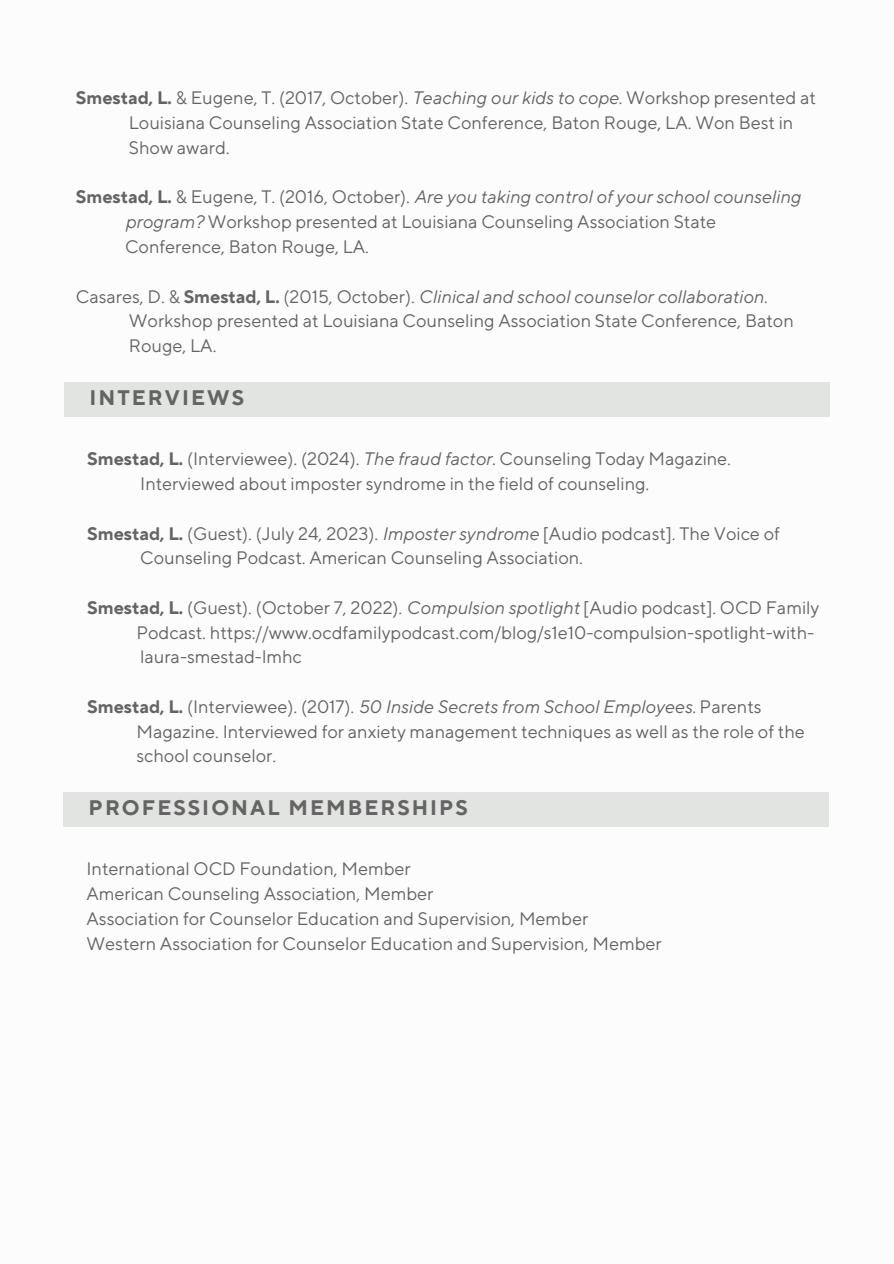
<style>
.page{position:relative;width:894px;height:1264px;background:#fff}
.page>*{position:absolute;margin:0;border:0;box-sizing:border-box;transform-origin:0 0}
.t1{font:700 21px "TT Norms Pro";letter-spacing:.1em;color:#646464}
.t2{font:18px "TT Norms Pro";color:#646464}
.t3{font:italic 18px "TT Norms Pro";color:#646464}
.s1{font-weight:700}
.s2{font-style:italic}
.s3{font-weight:700;font-style:normal}
.s4{font-style:normal}
</style>
<div class="page">
<div style="left:64px;top:382px;width:382px;height:34px;background:#e1e4e0"></div>
<div style="left:446px;top:382px;width:383px;height:34px;background:#e1e4e0"></div>
<div style="left:63px;top:792px;width:383px;height:34px;background:#e1e4e0"></div>
<div style="left:446px;top:792px;width:382px;height:34px;background:#e1e4e0"></div>
<p class="t2" style="left:76px;top:87px;width:741px"><span class="s1">Smestad, L.</span> &amp; Eugene, T. (2017, October). <span class="s2">Teaching our kids to cope.</span> Workshop presented at</p>
<p class="t2" style="left:129px;top:112px;width:665px">Louisiana Counseling Association State Conference, Baton Rouge, LA. Won Best in</p>
<p class="t2" style="left:129px;top:137px;width:102px">Show award.</p>
<p class="t3" style="left:76px;top:186px;width:726px"><span class="s3">Smestad, L.</span> <span class="s4">&amp; Eugene, T. (2016, October).</span> Are you taking control of your school counseling</p>
<p class="t2" style="left:125px;top:211px;width:592px"><span class="s2">program?</span> Workshop presented at Louisiana Counseling Association State</p>
<p class="t2" style="left:125px;top:236px;width:245px">Conference, Baton Rouge, LA.</p>
<p class="t3" style="left:76px;top:285px;width:693px"><span class="s4">Casares, D. &amp;</span> <span class="s3">Smestad, L.</span> <span class="s4">(2015, October).</span> Clinical and school counselor collaboration.</p>
<p class="t2" style="left:129px;top:310px;width:666px">Workshop presented at Louisiana Counseling Association State Conference, Baton</p>
<p class="t2" style="left:129px;top:335px;width:89px">Rouge, LA.</p>
<p class="t1" style="left:89px;top:385px;width:156px">INTERVIEWS</p>
<h1 class="t2" style="left:87px;top:448px;width:645px"><span class="s1">Smestad, L.</span> (Interviewee). (2024). <span class="s2">The fraud factor.</span> Counseling Today Magazine.</h1>
<p class="t2" style="left:140px;top:473px;width:510px">Interviewed about imposter syndrome in the field of counseling.</p>
<p class="t2" style="left:87px;top:522px;width:694px"><span class="s1">Smestad, L.</span> (Guest). (July 24, 2023). <span class="s2">Imposter syndrome</span> [Audio podcast]. The Voice of</p>
<p class="t2" style="left:140px;top:547px;width:444px">Counseling Podcast. American Counseling Association.</p>
<p class="t2" style="left:87px;top:596px;width:733px"><span class="s1">Smestad, L.</span> (Guest). (October 7, 2022). <span class="s2">Compulsion spotlight</span> [Audio podcast]. OCD Family</p>
<p class="t2" style="left:136px;top:621px;width:679px">Podcast. https://www.ocdfamilypodcast.com/blog/s1e10-compulsion-spotlight-with-</p>
<p class="t2" style="left:140px;top:646px;width:163px">laura-smestad-lmhc</p>
<p class="t3" style="left:87px;top:695px;width:675px"><span class="s3">Smestad, L.</span> <span class="s4">(Interviewee). (2017).</span> 50 Inside Secrets from School Employees. <span class="s4">Parents</span></p>
<p class="t2" style="left:136px;top:720px;width:669px">Magazine. Interviewed for anxiety management techniques as well as the role of the</p>
<p class="t2" style="left:136px;top:745px;width:141px">school counselor.</p>
<p class="t1" style="left:89px;top:794px;width:380px">PROFESSIONAL MEMBERSHIPS</p>
<h1 class="t2" style="left:86px;top:858px;width:326px">International OCD Foundation, Member</h1>
<p class="t2" style="left:86px;top:883px;width:348px">American Counseling Association, Member</p>
<p class="t2" style="left:86px;top:907px;width:503px">Association for Counselor Education and Supervision, Member</p>
<p class="t2" style="left:86px;top:932px;width:576px">Western Association for Counselor Education and Supervision, Member</p>
</div>
